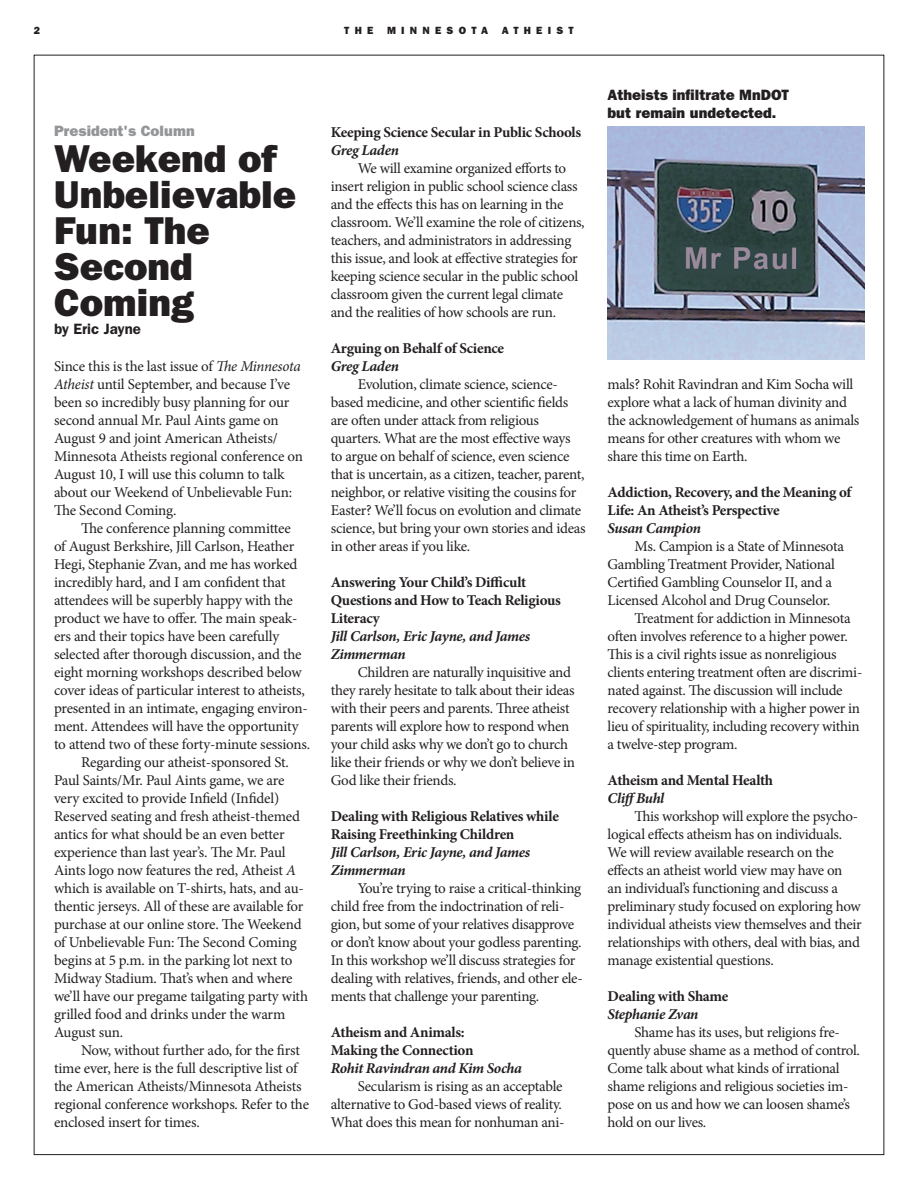
<style>
.page{position:relative;width:918px;height:1188px;background:#fff}
.page>*{position:absolute;margin:0;border:0;box-sizing:border-box;transform-origin:0 0}
.t1{font:39px/36px "ITC Franklin Gothic Std Hvy";color:#231f20}
.t2{font:15px/18px "Minion Pro";letter-spacing:-.02em;color:#231f20}
.t3{font:700 15px/18px "Minion Pro";letter-spacing:-.025em;color:#231f20}
.t4{font:italic 700 15px/18px "Minion Pro";letter-spacing:-.025em;color:#231f20}
.t5{font:15px/18px "ITC Franklin Gothic Std Hvy";color:#231f20}
.t6{font:15px "ITC Franklin Gothic Std Hvy";color:#939598}
.t7{font:600 15px "ITC Franklin Gothic Std";color:#231f20}
.t8{font:10.5px "ITC Franklin Gothic Std Hvy";letter-spacing:.5em;color:#231f20}
.s1{font-style:italic}
</style>
<div class="page">
<img style="left:608px;top:126px;width:256px;height:234px">
<p class="t8" style="left:34px;top:25px;width:8px">2</p>
<p class="t8" style="left:344px;top:25px;width:31px">THE</p>
<p class="t8" style="left:387px;top:25px;width:103px">MINNESOTA</p>
<p class="t8" style="left:502px;top:25px;width:73px">ATHEIST</p>
<p class="t6" style="left:54px;top:122px;width:142px">President's Column</p>
<h1 class="t1" style="left:54px;top:141px;width:244px">Weekend of<br>Unbelievable<br>Fun: The<br>Second<br>Coming</h1>
<p class="t7" style="left:54px;top:320px;width:88px">by Eric Jayne</p>
<p class="t2" style="left:54px;top:357px;width:250px">Since this is the last issue of <span class="s1">The Minnesota Atheist</span> until September, and because I’ve been so incredibly busy planning for our second annual Mr. Paul Aints game on August 9 and joint American Atheists/ Minnesota Atheists regional conference on August 10, I will use this column to talk about our Weekend of Unbelievable Fun:<br>The Second Coming.</p>
<p class="t2" style="left:81px;top:519px;width:211px">The conference planning committee</p>
<p class="t2" style="left:54px;top:537px;width:242px">of August Berkshire, Jill Carlson, Heather</p>
<p class="t2" style="left:54px;top:555px;width:245px">Hegi, Stephanie Zvan, and me has worked</p>
<p class="t2" style="left:54px;top:573px;width:233px">incredibly hard, and I am confident that</p>
<p class="t2" style="left:54px;top:591px;width:240px">attendees will be superbly happy with the</p>
<p class="t2" style="left:54px;top:609px;width:245px">product we have to offer. The main speak-</p>
<p class="t2" style="left:54px;top:627px;width:227px">ers and their topics have been carefully</p>
<p class="t2" style="left:54px;top:645px;width:249px">selected after thorough discussion, and the</p>
<p class="t2" style="left:54px;top:663px;width:249px">eight morning workshops described below</p>
<p class="t2" style="left:54px;top:681px;width:253px">cover ideas of particular interest to atheists,</p>
<p class="t2" style="left:54px;top:699px;width:255px">presented in an intimate, engaging environ-</p>
<p class="t2" style="left:54px;top:717px;width:246px">ment. Attendees will have the opportunity</p>
<p class="t2" style="left:54px;top:735px;width:258px">to attend two of these forty-minute sessions.</p>
<p class="t2" style="left:81px;top:753px;width:210px">Regarding our atheist-sponsored St.</p>
<p class="t2" style="left:54px;top:771px;width:232px">Paul Saints/Mr. Paul Aints game, we are</p>
<p class="t2" style="left:54px;top:789px;width:227px">very excited to provide Infield (Infidel)</p>
<p class="t2" style="left:54px;top:807px;width:248px">Reserved seating and fresh atheist-themed</p>
<p class="t2" style="left:54px;top:825px;width:232px">antics for what should be an even better</p>
<p class="t2" style="left:54px;top:843px;width:233px">experience than last year’s. The Mr. Paul</p>
<p class="t2" style="left:54px;top:861px;width:244px">Aints logo now features the red, Atheist <span class="s1">A</span></p>
<p class="t2" style="left:54px;top:879px;width:251px">which is available on T-shirts, hats, and au-</p>
<p class="t2" style="left:54px;top:897px;width:251px">thentic jerseys. All of these are available for</p>
<p class="t2" style="left:54px;top:915px;width:249px">purchase at our online store. The Weekend</p>
<p class="t2" style="left:54px;top:933px;width:244px">of Unbelievable Fun: The Second Coming</p>
<p class="t2" style="left:54px;top:951px;width:240px">begins at 5 p.m. in the parking lot next to</p>
<p class="t2" style="left:54px;top:969px;width:240px">Midway Stadium. That’s when and where</p>
<p class="t2" style="left:54px;top:987px;width:256px">we’ll have our pregame tailgating party with</p>
<p class="t2" style="left:54px;top:1005px;width:233px">grilled food and drinks under the warm</p>
<p class="t2" style="left:54px;top:1023px;width:71px">August sun.</p>
<p class="t2" style="left:81px;top:1041px;width:220px">Now, without further ado, for the first</p>
<p class="t2" style="left:54px;top:1059px;width:245px">time ever, here is the full descriptive list of</p>
<p class="t2" style="left:54px;top:1077px;width:249px">the American Atheists/Minnesota Atheists</p>
<p class="t2" style="left:54px;top:1095px;width:257px">regional conference workshops. Refer to the</p>
<p class="t2" style="left:54px;top:1113px;width:147px">enclosed insert for times.</p>
<p class="t3" style="left:331px;top:123px;width:252px">Keeping Science Secular in Public Schools</p>
<p class="t4" style="left:331px;top:141px;width:70px">Greg Laden</p>
<p class="t2" style="left:331px;top:159px;width:255px;text-indent:27px">We will examine organized efforts to insert religion in public school science class and the effects this has on learning in the classroom. We’ll examine the role of citizens, teachers, and administrators in addressing this issue, and look at effective strategies for keeping science secular in the public school classroom given the current legal climate and the realities of how schools are run.</p>
<p class="t3" style="left:331px;top:339px;width:175px">Arguing on Behalf of Science</p>
<p class="t4" style="left:331px;top:357px;width:70px">Greg Laden</p>
<p class="t2" style="left:331px;top:375px;width:256px;text-indent:27px">Evolution, climate science, science&shy;based medicine, and other scientific fields are often under attack from religious quarters. What are the most effective ways to argue on behalf of science, even science that is uncertain, as a citizen, teacher, parent, neighbor, or relative visiting the cousins for Easter? We’ll focus on evolution and climate science, but bring your own stories and ideas in other areas if you like.</p>
<p class="t3" style="left:331px;top:573px;width:232px">Answering Your Child’s Difficult<br>Questions and How to Teach Religious<br>Literacy</p>
<p class="t4" style="left:331px;top:627px;width:201px">Jill Carlson, Eric Jayne, and James<br>Zimmerman</p>
<p class="t2" style="left:331px;top:663px;width:246px;text-indent:27px">Children are naturally inquisitive and they rarely hesitate to talk about their ideas with their peers and parents. Three atheist parents will explore how to respond when your child asks why we don’t go to church like their friends or why we don’t believe in God like their friends.</p>
<p class="t3" style="left:331px;top:807px;width:230px">Dealing with Religious Relatives while<br>Raising Freethinking Children</p>
<p class="t4" style="left:331px;top:843px;width:201px">Jill Carlson, Eric Jayne, and James<br>Zimmerman</p>
<p class="t2" style="left:331px;top:879px;width:253px;text-indent:27px">You’re trying to raise a critical-thinking child free from the indoctrination of reli&shy;gion, but some of your relatives disapprove or don’t know about your godless parenting.<br>In this workshop we’ll discuss strategies for dealing with relatives, friends, and other ele&shy;ments that challenge your parenting.</p>
<p class="t3" style="left:331px;top:1023px;width:144px">Atheism and Animals:<br>Making the Connection</p>
<p class="t4" style="left:331px;top:1059px;width:193px">Rohit Ravindran and Kim Socha</p>
<p class="t2" style="left:331px;top:1077px;width:235px;text-indent:27px">Secularism is rising as an acceptable alternative to God-based views of reality.<br>What does this mean for nonhuman ani-</p>
<p class="t5" style="left:608px;top:86px;width:183px">Atheists infiltrate MnDOT but remain undetected.</p>
<p class="t2" style="left:608px;top:375px;width:253px">mals? Rohit Ravindran and Kim Socha will explore what a lack of human divinity and the acknowledgement of humans as animals means for other creatures with whom we share this time on Earth.</p>
<p class="t3" style="left:608px;top:483px;width:247px">Addiction, Recovery, and the Meaning of<br>Life: An Atheist’s Perspective</p>
<p class="t4" style="left:608px;top:519px;width:95px">Susan Campion</p>
<p class="t2" style="left:635px;top:537px;width:211px">Ms. Campion is a State of Minnesota</p>
<p class="t2" style="left:608px;top:555px;width:229px">Gambling Treatment Provider, National</p>
<p class="t2" style="left:608px;top:573px;width:226px">Certified Gambling Counselor II, and a</p>
<p class="t2" style="left:608px;top:591px;width:224px">Licensed Alcohol and Drug Counselor.</p>
<p class="t2" style="left:635px;top:609px;width:218px">Treatment for addiction in Minnesota</p>
<p class="t2" style="left:608px;top:627px;width:242px">often involves reference to a higher power.</p>
<p class="t2" style="left:608px;top:645px;width:231px">This is a civil rights issue as nonreligious</p>
<p class="t2" style="left:608px;top:663px;width:256px">clients entering treatment often are discrimi-</p>
<p class="t2" style="left:608px;top:681px;width:237px">nated against. The discussion will include</p>
<p class="t2" style="left:608px;top:699px;width:254px">recovery relationship with a higher power in</p>
<p class="t2" style="left:608px;top:717px;width:254px">lieu of spirituality, including recovery within</p>
<p class="t2" style="left:608px;top:735px;width:132px">a twelve-step program.</p>
<p class="t3" style="left:608px;top:771px;width:167px">Atheism and Mental Health</p>
<p class="t4" style="left:608px;top:789px;width:58px">CliffBuhl</p>
<p class="t2" style="left:608px;top:807px;width:256px;text-indent:27px">This workshop will explore the psycho&shy;logical effects atheism has on individuals.<br>We will review available research on the effects an atheist world view may have on<br>an individual’s functioning and discuss a preliminary study focused on exploring how individual atheists view themselves and their relationships with others, deal with bias, and manage existential questions.</p>
<p class="t3" style="left:608px;top:987px;width:122px">Dealing with Shame</p>
<p class="t4" style="left:608px;top:1005px;width:93px">Stephanie Zvan</p>
<p class="t2" style="left:608px;top:1023px;width:254px;text-indent:27px">Shame has its uses, but religions fre&shy;quently abuse shame as a method of control.<br>Come talk about what kinds of irrational shame religions and religious societies im&shy;pose on us and how we can loosen shame’s hold on our lives.</p>
</div>
